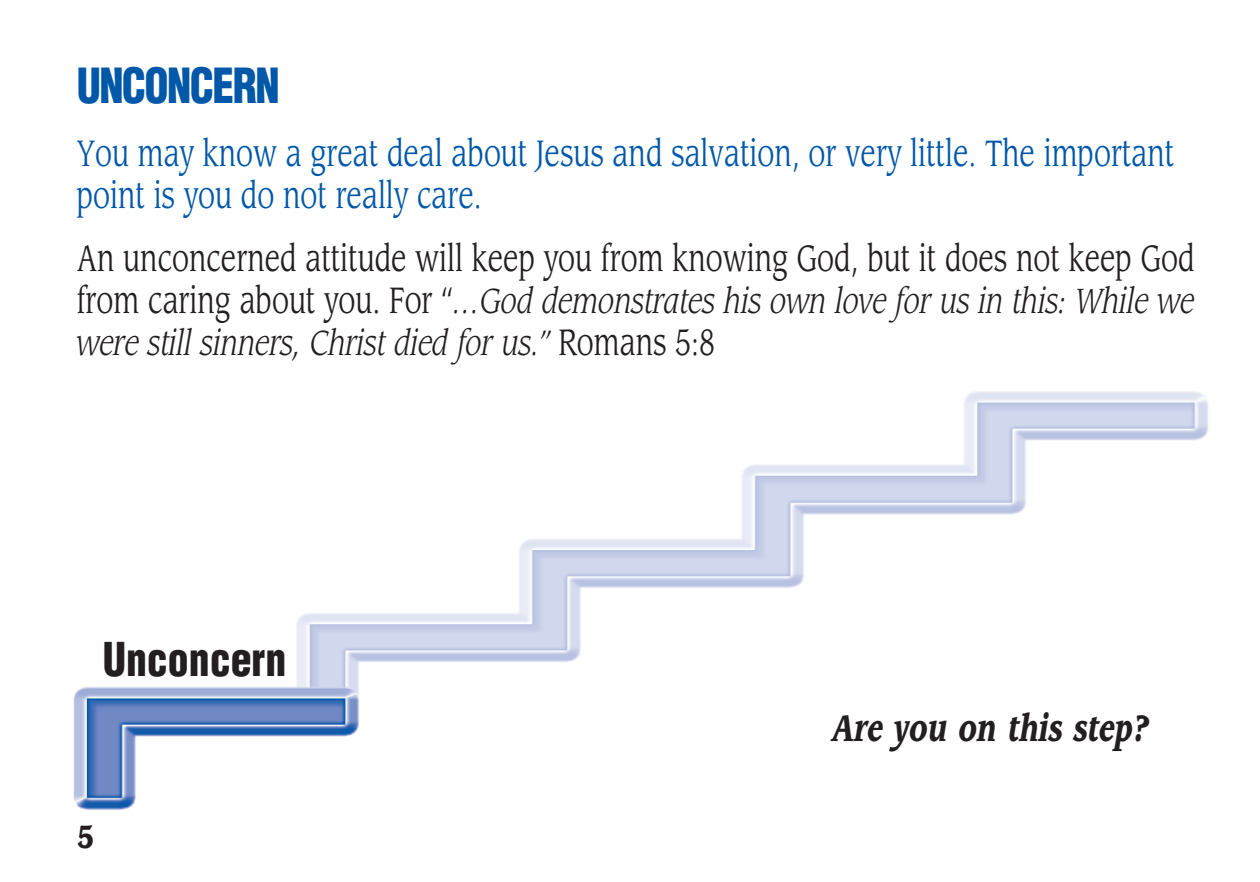
<style>
.page{position:relative;width:1260px;height:882px;background:#fff}
.page>*{position:absolute;margin:0;border:0;box-sizing:border-box;transform-origin:0 0}
.t1{font:300 condensed 47.25px "Helvetica";letter-spacing:-.035em;color:#0157a8;scale:.92 1}
.t2{font:300 condensed 45.5px "Helvetica";color:#231f20;scale:.92 1}
.t3{font:35.7px/42px "Leawood";color:#0157a8;scale:.75 1}
.t4{font:35.7px "Leawood";color:#231f20;scale:.75 1}
.t5{font:italic 900 35.7px "Leawood";color:#231f20;scale:.75 1}
.t6{font:italic 34.3px/42px "Leawood";color:#231f20;scale:.8 1}
.t7{font:900 31.5px "Leawood";color:#231f20;scale:.75 1}
.s1{font-style:normal;font-size:35.7px}
</style>
<div class="page">
<img style="left:73px;top:391px;width:1136px;height:419px">
<div style="left:829px;top:709px;width:378px;height:110px;background:#fff"></div>
<h1 class="t1" style="left:77px;top:59px;width:222px">UNCONCERN</h1>
<p class="t3" style="left:77px;top:132px;width:1465px">You may know a great deal about Jesus and salvation, or very little. The important point is you do not really care.</p>
<p class="t4" style="left:77px;top:238px;width:1492px">An unconcerned attitude will keep you from knowing God, but it does not keep God</p>
<p class="t6" style="left:77px;top:280px;width:1399px"><span class="s1">from caring about you. For “</span>…God demonstrates his own love for us in this: While we were still sinners, Christ died for us.” <span class="s1">Romans 5:8</span></p>
<h2 class="t2" style="left:103px;top:634px;width:201px">Unconcern</h2>
<p class="t7" style="left:77px;top:819px;width:25px">5</p>
<p class="t5" style="left:833px;top:708px;width:423px">Are you on this step?</p>
</div>
